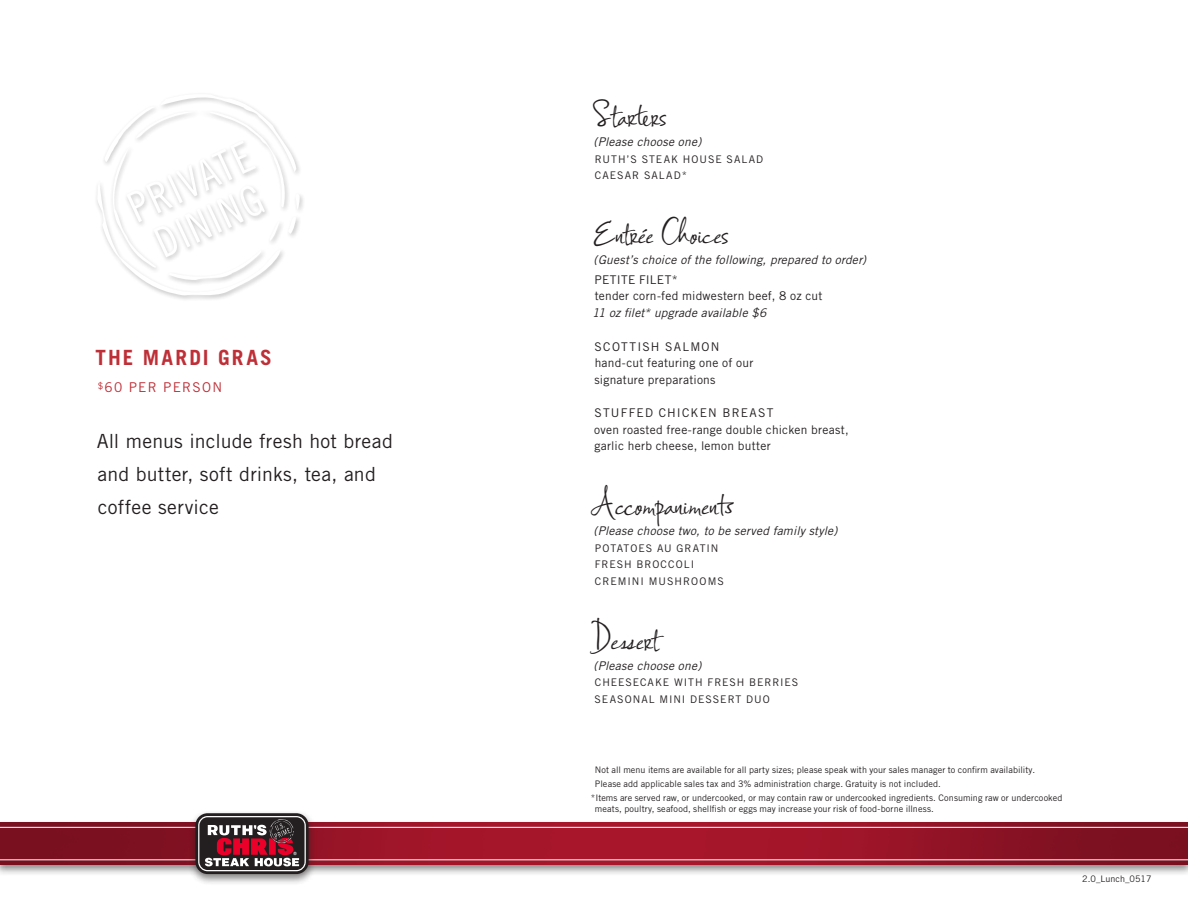
<style>
.page{position:relative;width:1188px;height:918px;background:#fff}
.page>*{position:absolute;margin:0;border:0;box-sizing:border-box;transform-origin:0 0}
.t1{font:42px "Ruths Hand";letter-spacing:-.005em;color:#231f20}
.t2{font:700 21px "Trade Gothic LT Std";letter-spacing:.105em;color:#be2f37}
.t3{font:19.5px/33px "Trade Gothic LT Std";letter-spacing:.01em;color:#231f20}
.t4{font:13.5px "Trade Gothic LT Std";letter-spacing:.095em;color:#be2f37}
.t5{font:12px/16.5px "Trade Gothic LT Std";letter-spacing:.025em;color:#231f20}
.t6{font:italic 12px "Trade Gothic";letter-spacing:.02em;color:#231f20}
.t7{font:italic 12px "Trade Gothic LT Std";letter-spacing:.01em;color:#231f20}
.t8{font:10.5px/16.5px "Trade Gothic LT Std";letter-spacing:.095em;color:#231f20}
.t9{font:9px "Trade Gothic LT Std";letter-spacing:.01em;color:#231f20}
</style>
<div class="page">
<svg style="left:96px;top:97px;width:204px;height:201px"></svg>
<div style="left:0;top:820px;width:1188px;height:56px;background:#231f20;opacity:.55"></div>
<img style="left:0;top:823px;width:1188px;height:41px">
<hr style="left:0;top:859px;width:1188px;height:1px;background:#fff">
<hr style="left:0;top:827px;width:1188px;height:1px;background:#fff">
<div style="left:188px;top:810px;width:128px;height:76px;background:#231f20;opacity:.55"></div>
<svg style="left:195px;top:813px;width:114px;height:61px"></svg>
<svg style="left:198px;top:816px;width:108px;height:55px;background:#704950"></svg>
<h2 class="t2" style="left:95px;top:345px;width:178px">THE MARDI GRAS</h2>
<h3 class="t4" style="left:98px;top:379px;width:126px"><sup>$</sup>60 PER PERSON</h3>
<h3 class="t3" style="left:97px;top:424px;width:298px">All menus include fresh hot bread and butter, soft drinks, tea, and coffee service</h3>
<h1 class="t1" style="left:592px;top:90px;width:76px">Starters</h1>
<h3 class="t6" style="left:593px;top:135px;width:109px">(Please choose one)</h3>
<p class="t8" style="left:595px;top:151px;width:170px">RUTH’S STEAK HOUSE SALAD<br>CAESAR SALAD*</p>
<h1 class="t1" style="left:593px;top:208px;width:137px">Entrée Choices</h1>
<h3 class="t6" style="left:593px;top:253px;width:274px">(Guest’s choice of the following, prepared to order)</h3>
<h3 class="t5" style="left:595px;top:271px;width:229px">PETITE FILET*<br>tender corn-fed midwestern beef, 8 oz cut</h3>
<h3 class="t7" style="left:592px;top:305px;width:176px">11 oz filet* upgrade available $6</h3>
<h3 class="t5" style="left:594px;top:338px;width:160px">SCOTTISH SALMON hand-cut featuring one of our signature preparations</h3>
<h3 class="t5" style="left:594px;top:405px;width:256px">STUFFED CHICKEN BREAST<br>oven roasted free-range double chicken breast, garlic herb cheese, lemon butter</h3>
<h1 class="t1" style="left:591px;top:479px;width:146px">Accompaniments</h1>
<h3 class="t6" style="left:593px;top:524px;width:246px">(Please choose two, to be served family style)</h3>
<p class="t8" style="left:595px;top:540px;width:131px">POTATOES AU GRATIN<br>FRESH BROCCOLI<br>CREMINI MUSHROOMS</p>
<h1 class="t1" style="left:591px;top:614px;width:69px">Dessert</h1>
<h3 class="t6" style="left:593px;top:658px;width:109px">(Please choose one)</h3>
<p class="t8" style="left:595px;top:674px;width:205px">CHEESECAKE WITH FRESH BERRIES<br>SEASONAL MINI DESSERT DUO</p>
<p class="t9" style="left:595px;top:764px;width:442px">Not all menu items are available for all party sizes; please speak with your sales manager to confirm availability.</p>
<p class="t9" style="left:595px;top:778px;width:348px">Please add applicable sales tax and 3% administration charge. Gratuity is not included.</p>
<p class="t9" style="left:591px;top:793px;width:473px">*Items are served raw, or undercooked, or may contain raw or undercooked ingredients. Consuming raw or undercooked</p>
<p class="t9" style="left:595px;top:803px;width:341px">meats, poultry, seafood, shellfish or eggs may increase your risk of food-borne illness.</p>
<p class="t9" style="left:1082px;top:874px;width:71px">2.0_Lunch_0517</p>
</div>
